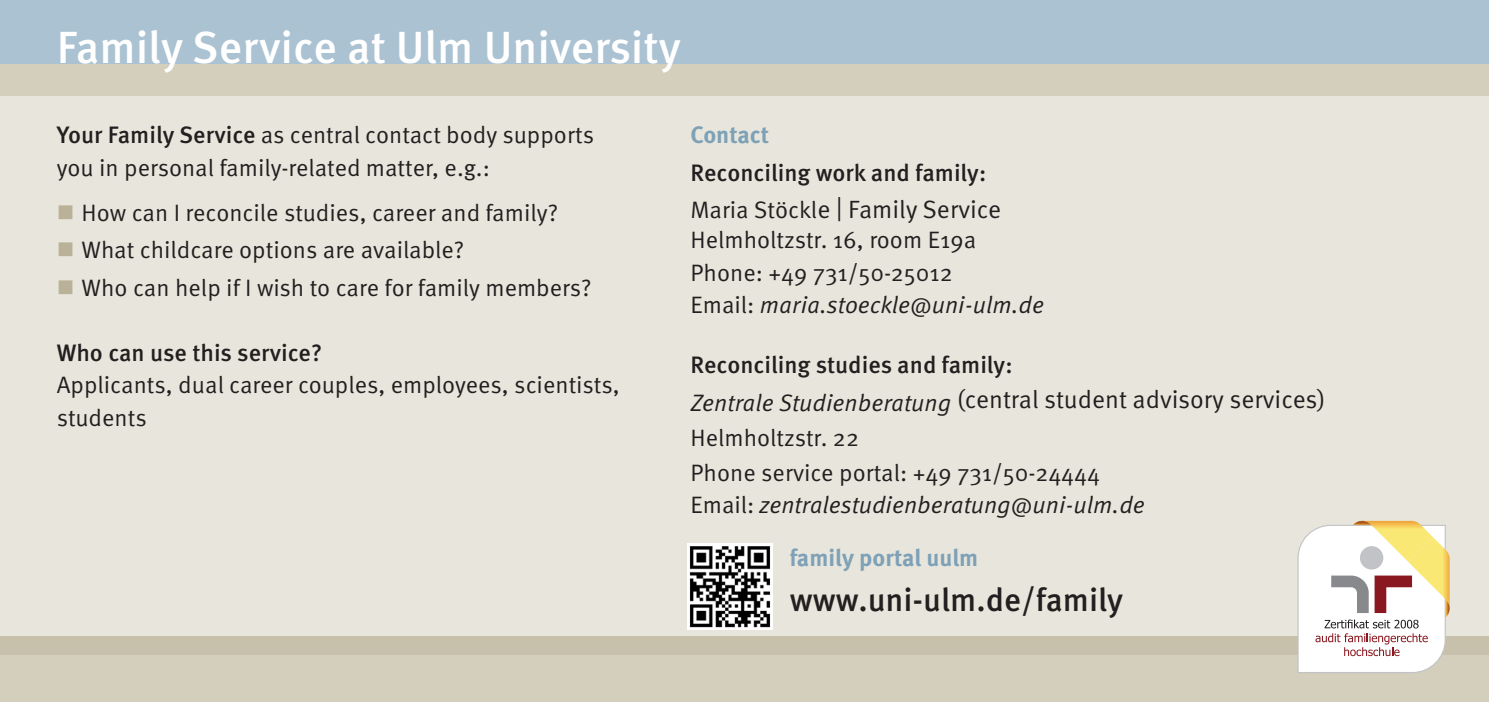
<style>
.page{position:relative;width:1489px;height:702px;background:#fff}
.page>*{position:absolute;margin:0;border:0;box-sizing:border-box;transform-origin:0 0}
.t1{font:500 45px "Meta OT";color:#fff}
.t2{font:500 32.5px "Meta OT";color:#231f20}
.t3{font:25px "Meta OT Norm";letter-spacing:-.005em;color:#231f20}
.t4{font:23.75px/32.5px "Meta OT Norm";color:#231f20}
.t5{font:500 23.75px "Meta OT";color:#231f20}
.t6{font:23.75px "Meta OT Norm Ita";color:#231f20}
.t7{font:700 23.75px "Meta OT";color:#7ea1b7}
.s1{font-family:"Meta OT";font-weight:500}
.s2{color:#b9b298}
.s3{font-size:23.75px}
.s4{font-family:"Meta OT Norm"}
</style>
<div class="page">
<div style="left:0;top:81px;width:1488px;height:621px;background:#e8e6dc"></div>
<div style="left:0;top:0;width:1488px;height:66px;background:#aac2d2"></div>
<div style="left:0;top:64px;width:1488px;height:31px;background:#d4cebc"></div>
<div style="left:0;top:636px;width:1488px;height:47px;background:#c7c0aa"></div>
<div style="left:0;top:656px;width:1488px;height:46px;background:#d4cebc"></div>
<img style="left:687px;top:544px;width:85px;height:85px">
<svg style="left:1297px;top:521px;width:153px;height:152px;background:#ede4d5"></svg>
<p class="t1" style="left:57px;top:20px;width:624px">Family Service at Ulm University</p>
<p class="t4" style="left:57px;top:119px;width:539px"><span class="s1">Your Family Service</span> as central contact body supports you in personal family-related matter, e.g.:</p>
<p class="t4" style="left:57px;top:196px;width:503px"><span class="s2">■</span> How can I reconcile studies, career and family?</p>
<p class="t4" style="left:57px;top:234px;width:409px"><span class="s2">■</span> What childcare options are available?</p>
<p class="t4" style="left:57px;top:271px;width:536px"><span class="s2">■</span> Who can help if I wish to care for family members?</p>
<p class="t5" style="left:57px;top:337px;width:267px">Who can use this service?</p>
<p class="t4" style="left:57px;top:369px;width:564px">Applicants, dual career couples, employees, scientists, students</p>
<p class="t7" style="left:690px;top:120px;width:80px">Contact</p>
<p class="t5" style="left:690px;top:157px;width:297px">Reconciling work and family:</p>
<p class="t3" style="left:690px;top:194px;width:312px"><span class="s3">Maria Stöckl</span>e | Family Service</p>
<p class="t4" style="left:690px;top:224px;width:287px">Helmholtzstr. 16, room E19a</p>
<p class="t4" style="left:690px;top:256px;width:264px">Phone: +49 731/50-25012</p>
<p class="t6" style="left:690px;top:291px;width:355px"><span class="s4">Email:</span> maria.stoeckle@uni-ulm.de</p>
<p class="t5" style="left:690px;top:350px;width:323px">Reconciling studies and family:</p>
<p class="t3" style="left:690px;top:384px;width:636px"><sub>Zentrale</sub> <sub>Studienberatung</sub> (central student advisory services)</p>
<p class="t4" style="left:690px;top:421px;width:170px">Helmholtzstr. 22</p>
<p class="t4" style="left:690px;top:456px;width:411px">Phone service portal: +49 731/50-24444</p>
<p class="t6" style="left:690px;top:491px;width:456px"><span class="s4">Email:</span> zentralestudienberatung@uni-ulm.de</p>
<p class="t7" style="left:789px;top:542px;width:190px">family portal uulm</p>
<p class="t2" style="left:789px;top:579px;width:335px">www.uni-ulm.de/family</p>
</div>
